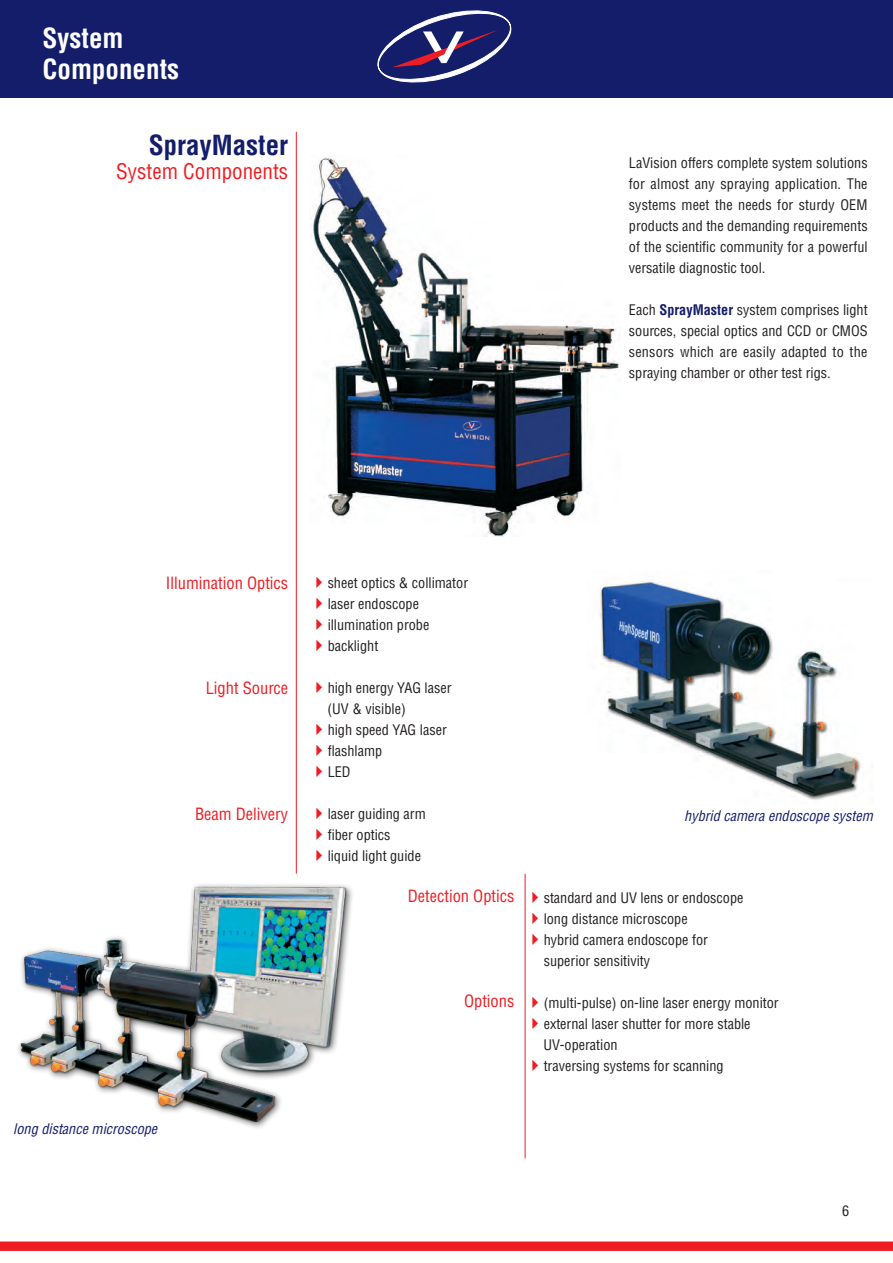
<style>
.page{position:relative;width:893px;height:1263px;background:#fff}
.page>*{position:absolute;margin:0;border:0;box-sizing:border-box;transform-origin:0 0}
.t1{font:700 condensed 27px/31.5px "Helvetica";color:#fff}
.t2{font:700 condensed 27px "Helvetica";color:#131d6a}
.t3{font:condensed 21px "Helvetica";color:#ee1d23}
.t4{font:condensed 16.5px "Helvetica";color:#ee1d23}
.t5{font:condensed 14.25px/21px "Helvetica";color:#231f20}
.t6{font:italic condensed 14.25px "Helvetica";color:#131d6a}
.s1{font-weight:700;color:#131d6a}
.s2{color:#ee1d23}
</style>
<div class="page">
<div style="left:0;top:0;width:893px;height:97px;background:#131d6a"></div>
<hr style="left:296px;top:132px;width:1px;height:1021px;background:#ee1d23">
<svg style="left:378px;top:11px;width:133px;height:71px"></svg>
<div style="left:292px;top:874px;width:10px;height:283px;background:#fff"></div>
<img style="left:18px;top:874px;width:331px;height:247px">
<hr style="left:525px;top:874px;width:1px;height:284px;background:#ee1d23">
<img style="left:311px;top:157px;width:308px;height:380px">
<div style="left:0;top:1242px;width:893px;height:9px;background:#ee1d23"></div>
<img style="left:598px;top:581px;width:264px;height:219px">
<h1 class="t1" style="left:43px;top:22px;width:138px">System<br>Components</h1>
<h1 class="t2" style="left:149px;top:129px;width:141px">SprayMaster</h1>
<h2 class="t3" style="left:116px;top:158px;width:174px">System Components</h2>
<p class="t5" style="left:629px;top:152px;width:240px;text-align:justify">LaVision offers complete system solutions for almost any spraying application. The systems meet the needs for sturdy OEM products and the demanding requirements of the scientific community for a powerful versatile diagnostic tool.</p>
<p class="t5" style="left:629px;top:299px;width:240px;text-align:justify">Each <span class="s1">SprayMaster</span> system comprises light sources, special optics and CCD or CMOS sensors which are easily adapted to the spraying chamber or other test rigs.</p>
<p class="t4" style="left:166px;top:572px;width:124px">Illumination Optics</p>
<p class="t4" style="left:206px;top:677px;width:84px">Light Source</p>
<p class="t4" style="left:195px;top:803px;width:95px">Beam Delivery</p>
<p class="t6" style="left:13px;top:1120px;width:146px">long distance microscope</p>
<p class="t5" style="left:310px;top:572px;width:160px"><span class="s2">✔</span>sheet optics &amp; collimator</p>
<p class="t5" style="left:310px;top:593px;width:111px"><span class="s2">✔</span>laser endoscope</p>
<p class="t5" style="left:310px;top:614px;width:121px"><span class="s2">✔</span>illumination probe</p>
<p class="t5" style="left:310px;top:635px;width:70px"><span class="s2">✔</span>backlight</p>
<p class="t5" style="left:327px;top:677px;width:126px;text-indent:-18px"><span class="s2">✔</span>high energy YAG laser (UV &amp; visible)</p>
<p class="t5" style="left:310px;top:719px;width:139px"><span class="s2">✔</span>high speed YAG laser</p>
<p class="t5" style="left:310px;top:740px;width:74px"><span class="s2">✔</span>flashlamp</p>
<p class="t5" style="left:310px;top:761px;width:42px"><span class="s2">✔</span>LED</p>
<p class="t5" style="left:310px;top:803px;width:118px"><span class="s2">✔</span>laser guiding arm</p>
<p class="t5" style="left:310px;top:824px;width:82px"><span class="s2">✔</span>fiber optics</p>
<p class="t5" style="left:310px;top:845px;width:113px"><span class="s2">✔</span>liquid light guide</p>
<p class="t4" style="left:408px;top:885px;width:108px">Detection Optics</p>
<p class="t4" style="left:464px;top:990px;width:52px">Options</p>
<p class="t6" style="left:684px;top:807px;width:190px">hybrid camera endoscope system</p>
<p class="t5" style="left:526px;top:887px;width:219px"><span class="s2">✔</span>standard and UV lens or endoscope</p>
<p class="t5" style="left:526px;top:908px;width:164px"><span class="s2">✔</span>long distance microscope</p>
<p class="t5" style="left:544px;top:929px;width:166px;text-indent:-18px"><span class="s2">✔</span>hybrid camera endoscope for superior sensitivity</p>
<p class="t5" style="left:526px;top:992px;width:255px"><span class="s2">✔</span>(multi-pulse) on-line laser energy monitor</p>
<p class="t5" style="left:543px;top:1013px;width:209px;text-indent:-18px"><span class="s2">✔</span>external laser shutter for more stable<br>UV-operation</p>
<p class="t5" style="left:526px;top:1055px;width:200px"><span class="s2">✔</span>traversing systems for scanning</p>
<p class="t5" style="left:842px;top:1200px;width:9px">6</p>
</div>
